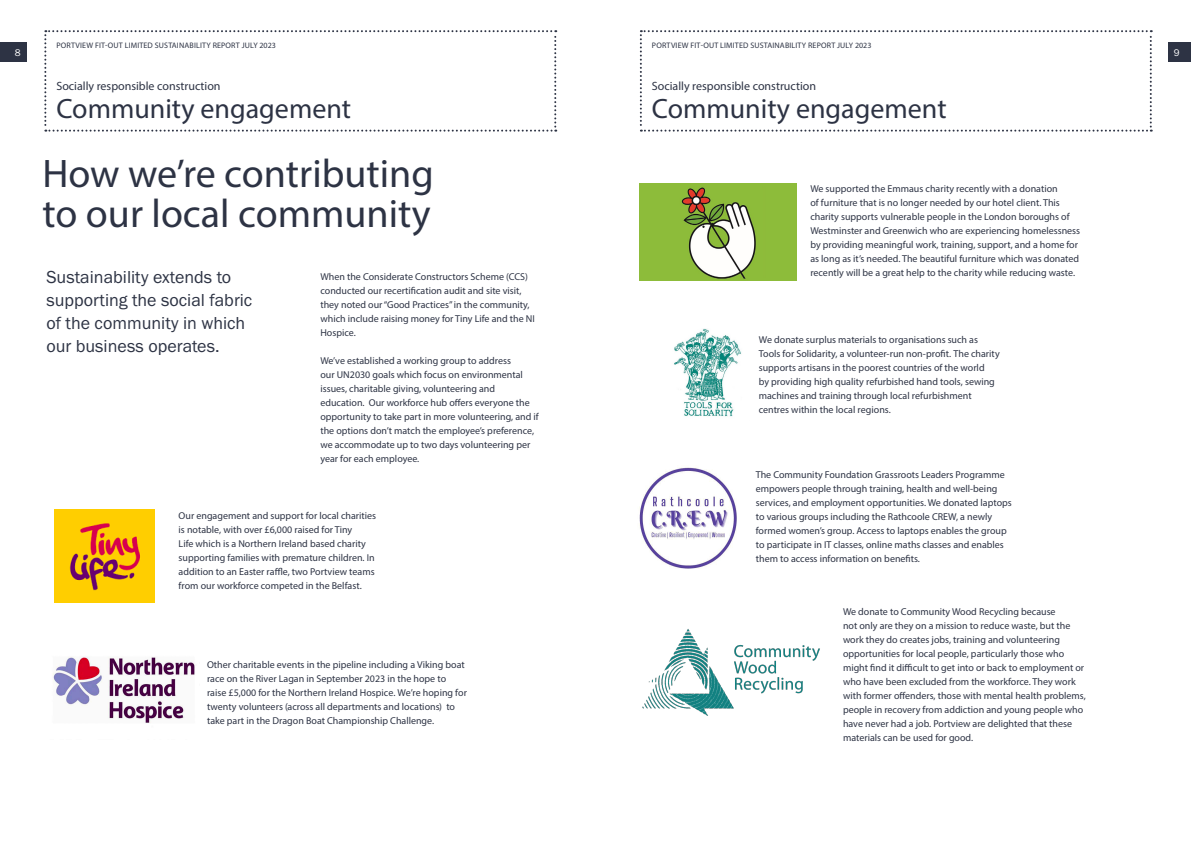
<style>
.page{position:relative;width:1191px;height:842px;background:#fff}
.page>*{position:absolute;margin:0;border:0;box-sizing:border-box;transform-origin:0 0}
.t1{font:40px/40px "Myriad Pro";color:#2d3344}
.t2{font:28px "Myriad Pro";color:#2d3344}
.Intro{font:18px/23px "Franklin Gothic URW Boo";color:#2d3344}
.t3{font:12px "Myriad Pro";color:#2d3344}
.subtext{font:10px/14px "Myriad Pro";color:#2d3344}
.Small_subtext_Italic{font:10px/14px "Myriad Pro";color:#2d3344}
.Body{font:10px/14px "Myriad Pro";color:#2d3344}
.t4{font:10px "Franklin Gothic URW Boo";color:#fff}
.t5{font:8px "Myriad Pro";letter-spacing:.02em;color:#2d3344}
</style>
<div class="page">
<div style="left:0;top:43px;width:26px;height:19px;background:#2d3344"></div>
<div style="left:1168px;top:43px;width:23px;height:19px;background:#2d3344"></div>
<svg style="left:44px;top:30px;width:512px;height:102px"></svg>
<img style="left:54px;top:510px;width:100px;height:92px">
<img style="left:53px;top:656px;width:142px;height:67px">
<svg style="left:640px;top:30px;width:511px;height:102px"></svg>
<img style="left:640px;top:184px;width:157px;height:97px">
<img style="left:639px;top:467px;width:98px;height:102px">
<img style="left:674px;top:329px;width:67px;height:88px">
<img style="left:642px;top:629px;width:178px;height:87px">
<p class="t5" style="left:56px;top:40px;width:221px">PORTVIEW FIT-OUT LIMITED SUSTAINABILITY REPORT JULY 2023</p>
<p class="t3" style="left:56px;top:78px;width:166px">Socially responsible construction</p>
<p class="t2" style="left:56px;top:91px;width:296px">Community engagement</p>
<p class="t5" style="left:652px;top:40px;width:221px">PORTVIEW FIT-OUT LIMITED SUSTAINABILITY REPORT JULY 2023</p>
<p class="t3" style="left:652px;top:78px;width:166px">Socially responsible construction</p>
<p class="t2" style="left:652px;top:91px;width:296px">Community engagement</p>
<p class="t4" style="left:15px;top:46px;width:7px">8</p>
<p class="t4" style="left:1174px;top:46px;width:7px">9</p>
<p class="t1" style="left:43px;top:153px;width:393px">How we’re contributing to our local community</p>
<p class="Body" style="left:320px;top:270px;width:216px">When the Considerate Constructors Scheme (CCS) conducted our recertification audit and site visit, they noted our “Good Practices” in the community, which include raising money for Tiny Life and the NI Hospice.</p>
<p class="Body" style="left:320px;top:354px;width:220px">We’ve established a working group to address<br>our UN2030 goals which focus on environmental issues, charitable giving, volunteering and education. Our workforce hub offers everyone the opportunity to take part in more volunteering, and if the options don’t match the employee’s preference, we accommodate up to two days volunteering per year for each employee.</p>
<p class="Intro" style="left:46px;top:265px;width:207px">Sustainability extends to supporting the social fabric of the community in which our business operates.</p>
<p class="subtext" style="left:179px;top:509px;width:199px">Our engagement and support for local charities is notable, with over £6,000 raised for Tiny<br>Life which is a Northern Ireland based charity supporting families with premature children. In addition to an Easter raffle, two Portview teams from our workforce competed in the Belfast.</p>
<p class="Small_subtext_Italic" style="left:207px;top:658px;width:261px">Other charitable events in the pipeline including a Viking boat race on the River Lagan in September 2023 in the hope to raise £5,000 for the Northern Ireland Hospice. We’re hoping for twenty volunteers (across all departments and locations) to take part in the Dragon Boat Championship Challenge.</p>
<p class="subtext" style="left:810px;top:181px;width:271px">We supported the Emmaus charity recently with a donation<br>of furniture that is no longer needed by our hotel client. This charity supports vulnerable people in the London boroughs of Westminster and Greenwich who are experiencing homelessness by providing meaningful work, training, support, and a home for as long as it’s needed. The beautiful furniture which was donated recently will be a great help to the charity while reducing waste.</p>
<p class="Small_subtext_Italic" style="left:759px;top:333px;width:243px">We donate surplus materials to organisations such as Tools for Solidarity, a volunteer-run non-profit. The charity supports artisans in the poorest countries of the world<br>by providing high quality refurbished hand tools, sewing machines and training through local refurbishment centres within the local regions.</p>
<p class="subtext" style="left:756px;top:467px;width:257px">The Community Foundation Grassroots Leaders Programme empowers people through training, health and well-being services, and employment opportunities. We donated laptops to various groups including the Rathcoole CREW, a newly formed women’s group. Access to laptops enables the group to participate in IT classes, online maths classes and enables them to access information on benefits.</p>
<p class="subtext" style="left:843px;top:604px;width:244px">We donate to Community Wood Recycling because<br>not only are they on a mission to reduce waste, but the work they do creates jobs, training and volunteering opportunities for local people, particularly those who might find it difficult to get into or back to employment or who have been excluded from the workforce. They work with former offenders, those with mental health problems, people in recovery from addiction and young people who have never had a job. Portview are delighted that these materials can be used for good.</p>
</div>
